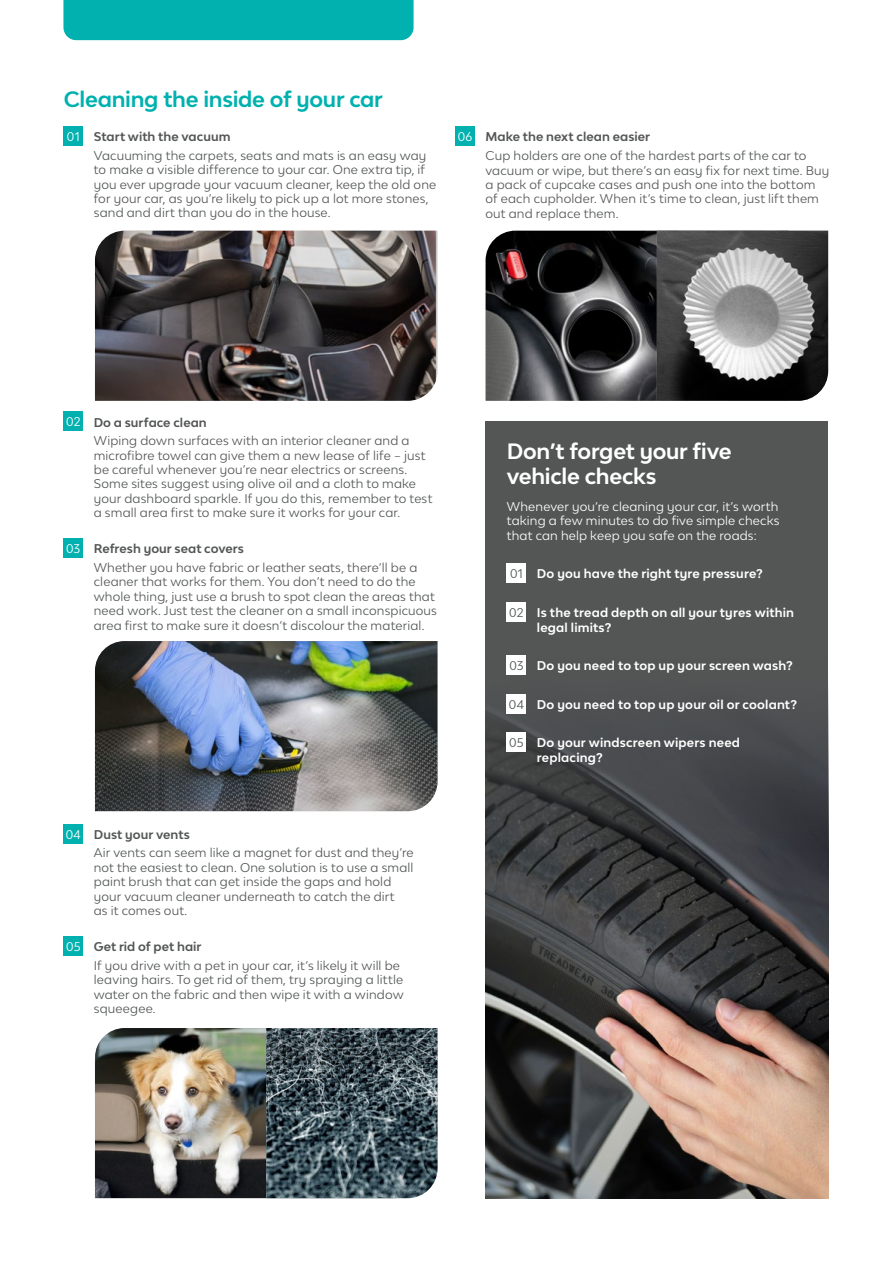
<style>
.page{position:relative;width:893px;height:1263px;background:#fff}
.page>*{position:absolute;margin:0;border:0;box-sizing:border-box;transform-origin:0 0}
.t1{font:700 21px/25.2px "Lease Plan";letter-spacing:-.015em;color:#fff}
.t2{font:700 21px "Lease Plan";letter-spacing:-.015em;color:#00b1af}
.t3{font:12px/14.4px "Lease Plan";letter-spacing:.015em;color:#545656}
.t4{font:700 12px/14.4px "Lease Plan";letter-spacing:.015em;color:#fff}
.t5{font:12px/14.4px "Lease Plan";letter-spacing:.015em;color:#fff;text-align:justify}
.s1{color:#fff}
.s2{font-weight:700}
.s3{font-weight:400;color:#545656}
</style>
<div class="page">
<div style="left:63px;top:0;width:351px;height:40px;background:#00b1af"></div>
<div style="left:64px;top:126px;width:19px;height:20px;background:#00b1af"></div>
<div style="left:64px;top:412px;width:19px;height:19px;background:#00b1af"></div>
<div style="left:64px;top:538px;width:19px;height:20px;background:#00b1af"></div>
<div style="left:64px;top:824px;width:19px;height:19px;background:#00b1af"></div>
<div style="left:64px;top:936px;width:19px;height:19px;background:#00b1af"></div>
<img style="left:95px;top:231px;width:341px;height:170px">
<img style="left:486px;top:231px;width:171px;height:170px">
<img style="left:95px;top:641px;width:342px;height:170px">
<img style="left:95px;top:1028px;width:171px;height:170px">
<div style="left:455px;top:127px;width:20px;height:19px;background:#00b1af"></div>
<img style="left:657px;top:231px;width:171px;height:170px">
<img style="left:266px;top:1028px;width:171px;height:170px">
<div style="left:486px;top:421px;width:342px;height:777px;background:#545656"></div>
<img style="left:486px;top:659px;width:342px;height:539px">
<div style="left:507px;top:564px;width:19px;height:19px;background:#fff"></div>
<div style="left:507px;top:602px;width:19px;height:19px;background:#fff"></div>
<div style="left:507px;top:655px;width:19px;height:19px;background:#fff"></div>
<div style="left:507px;top:694px;width:19px;height:19px;background:#fff"></div>
<div style="left:507px;top:733px;width:19px;height:19px;background:#fff"></div>
<h1 class="t2" style="left:64px;top:85px;width:321px">Cleaning the inside of your car</h1>
<p class="t3" style="left:94px;top:127px;width:334px;line-height:18.6px;text-indent:-27px"><span class="s1">01</span> <span class="s2">Start with the vacuum<br></span>Vacuuming the carpets, seats and mats is an easy way</p>
<p class="t3" style="left:94px;top:162px;width:344px">to make a visible difference to your car. One extra tip, if you ever upgrade your vacuum cleaner, keep the old one for your car, as you’re likely to pick up a lot more stones, sand and dirt than you do in the house.</p>
<p class="t3" style="left:485px;top:127px;width:323px;line-height:18.6px;text-indent:-28px"><span class="s1">06</span> <span class="s2">Make the next clean easier<br></span>Cup holders are one of the hardest parts of the car to</p>
<p class="t3" style="left:485px;top:163px;width:345px">vacuum or wipe, but there’s an easy fix for next time. Buy a pack of cupcake cases and push one into the bottom of each cupholder. When it’s time to clean, just lift them out and replace them.</p>
<p class="t3" style="left:94px;top:413px;width:317px;line-height:18.6px;text-indent:-28px"><span class="s1">02</span> <span class="s2">Do a surface clean<br></span>Wiping down surfaces with an interior cleaner and a</p>
<p class="t3" style="left:94px;top:448px;width:340px">microfibre towel can give them a new lease of life – just be careful whenever you’re near electrics or screens.<br>Some sites suggest using olive oil and a cloth to make your dashboard sparkle. If you do this, remember to test a small area first to make sure it works for your car.</p>
<p class="t3" style="left:94px;top:539px;width:325px;line-height:18.6px;text-indent:-28px"><span class="s1">03</span> <span class="s2">Refresh your seat covers<br></span>Whether you have fabric or leather seats, there’ll be a</p>
<p class="t3" style="left:94px;top:574px;width:345px">cleaner that works for them. You don’t need to do the whole thing, just use a brush to spot clean the areas that need work. Just test the cleaner on a small inconspicuous area first to make sure it doesn’t discolour the material.</p>
<p class="t3" style="left:94px;top:825px;width:321px;line-height:18.6px;text-indent:-28px"><span class="s1">04</span> <span class="s2">Dust your vents<br></span>Air vents can seem like a magnet for dust and they’re</p>
<p class="t3" style="left:94px;top:860px;width:321px">not the easiest to clean. One solution is to use a small paint brush that can get inside the gaps and hold your vacuum cleaner underneath to catch the dirt<br>as it comes out.</p>
<p class="t3" style="left:94px;top:937px;width:308px;line-height:18.6px;text-indent:-28px"><span class="s1">05</span> <span class="s2">Get rid of pet hair<br></span>If you drive with a pet in your car, it’s likely it will be</p>
<p class="t3" style="left:94px;top:972px;width:311px;text-align:justify">leaving hairs. To get rid of them, try spraying a little water on the fabric and then wipe it with a window squeegee.</p>
<h1 class="t1" style="left:507px;top:438px;width:226px">Don’t forget your five vehicle checks</h1>
<p class="t5" style="left:507px;top:499px;width:274px">Whenever you’re cleaning your car, it’s worth taking a few minutes to do five simple checks that can help keep you safe on the roads:</p>
<p class="t4" style="left:510px;top:566px;width:254px"><span class="s3">01</span> Do you have the right tyre pressure?</p>
<p class="t4" style="left:537px;top:605px;width:259px;text-indent:-28px"><span class="s3">02</span> Is the tread depth on all your tyres within legal limits?</p>
<p class="t4" style="left:509px;top:658px;width:285px"><span class="s3">03</span> Do you need to top up your screen wash?</p>
<p class="t4" style="left:509px;top:697px;width:290px"><span class="s3">04</span> Do you need to top up your oil or coolant?</p>
<p class="t4" style="left:537px;top:735px;width:205px;text-indent:-28px"><span class="s3">05</span> Do your windscreen wipers need replacing?</p>
</div>
